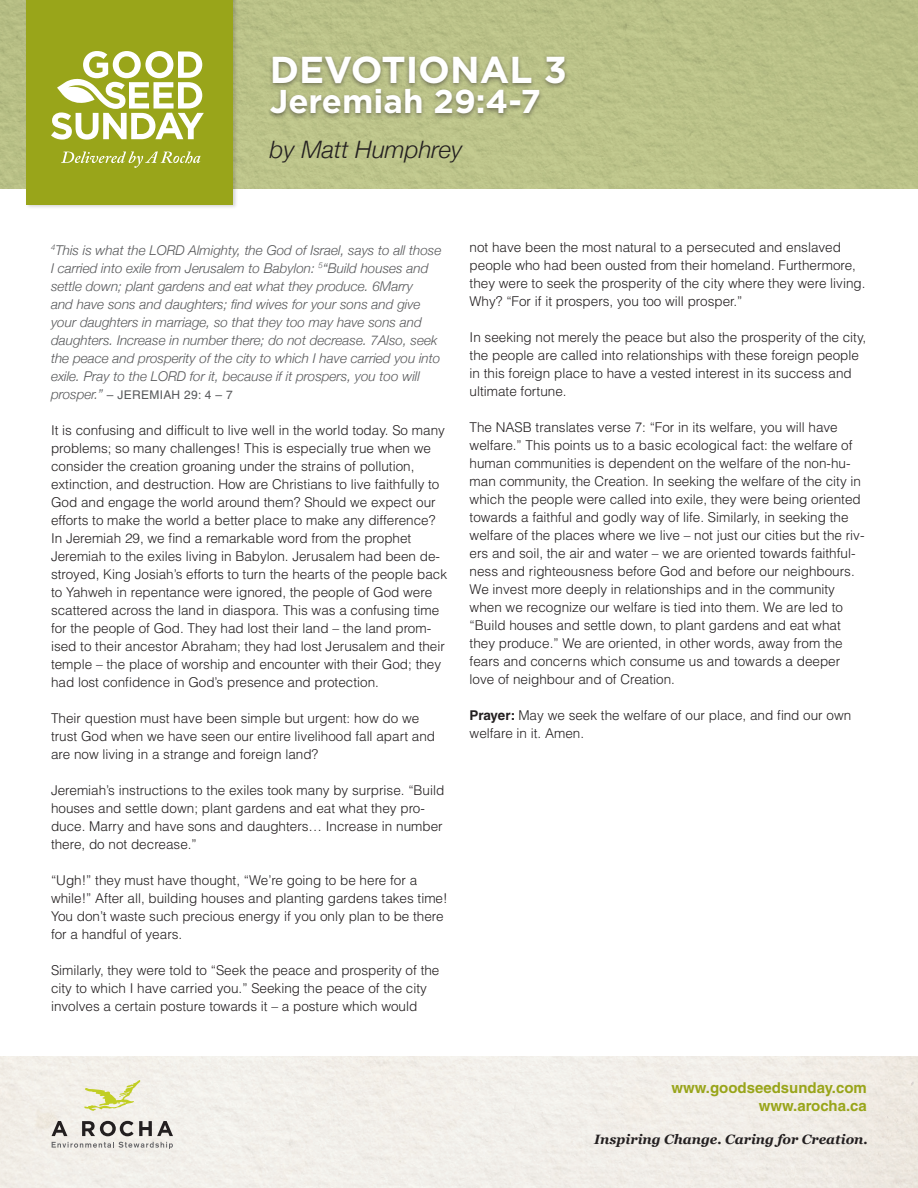
<style>
.page{position:relative;width:918px;height:1188px;background:#fff}
.page>*{position:absolute;margin:0;border:0;box-sizing:border-box;transform-origin:0 0}
.t1{font:700 37.5px "Gotham";color:#fff}
.t2{font:700 33px "Gotham";color:#fff}
.t3{font:italic 300 24px "Helvetica Neue";color:#231f20}
.t4{font:700 15px/18px "Helvetica LT Std";color:#99a51a;text-align:right}
.t5{font:300 13.5px/18px "Helvetica LT Std";color:#231f20}
.t6{font:italic 300 13.5px/18px "Helvetica Neue";color:#57585a}
.t7{font:italic 700 13.5px "Georgia";color:#231f20}
.t8{font:12px "Helvetica LT Std";letter-spacing:.025em;color:#57585a}
.s1{font-family:"Helvetica Neue";font-weight:300;font-style:italic;font-size:13.5px}
.s2{font-weight:700}
.s3{font-family:"Helvetica LT Std";font-style:normal;font-size:15px;color:#99a51a}
</style>
<div class="page">
<div style="left:25px;top:0;width:214px;height:210px;background:#231f20;opacity:.2"></div>
<div style="left:27px;top:0;width:206px;height:204px;background:#99a51a"></div>
<svg style="left:51px;top:51px;width:153px;height:89px"></svg>
<svg style="left:61px;top:151px;width:140px;height:17px"></svg>
<svg style="left:52px;top:1121px;width:15px;height:15px"></svg>
<svg style="left:82px;top:1121px;width:91px;height:15px"></svg>
<svg style="left:52px;top:1142px;width:121px;height:7px"></svg>
<svg style="left:84px;top:1080px;width:57px;height:31px;background:#e6e7ba"></svg>
<div style="left:266px;top:53px;width:303px;height:67px;background:#231f20;opacity:.5"></div>
<p class="t1" style="left:270px;top:48px;width:299px">DEVOTIONAL 3</p>
<p class="t2" style="left:270px;top:82px;width:273px">Jeremiah 29:4-7</p>
<p class="t3" style="left:270px;top:130px;width:194px">by Matt Humphrey</p>
<p class="t6" style="left:51px;top:241px;width:392px"><sup>4</sup>This is what the LORD Almighty, the God of Israel, says to all those I carried into exile from Jerusalem to Babylon: <sup>5</sup>“Build houses and settle down; plant gardens and eat what they produce. 6Marry<br>and have sons and daughters; find wives for your sons and give your daughters in marriage, so that they too may have sons and daughters. Increase in number there; do not decrease. 7Also, seek the peace and prosperity of the city to which I have carried you into exile. Pray to the LORD for it, because if it prospers, you too will</p>
<p class="t8" style="left:51px;top:388px;width:183px"><span class="s1">prosper.”</span> – JEREMIAH 29: 4 – 7</p>
<p class="t5" style="left:51px;top:421px;width:395px">It is confusing and difficult to live well in the world today. So many problems; so many challenges! This is especially true when we consider the creation groaning under the strains of pollution, extinction, and destruction. How are Christians to live faithfully to God and engage the world around them? Should we expect our efforts to make the world a better place to make any difference?</p>
<p class="t5" style="left:51px;top:529px;width:398px">In Jeremiah 29, we find a remarkable word from the prophet Jeremiah to the exiles living in Babylon. Jerusalem had been de&shy;stroyed, King Josiah’s efforts to turn the hearts of the people back to Yahweh in repentance were ignored, the people of God were scattered across the land in diaspora. This was a confusing time for the people of God. They had lost their land – the land prom&shy;ised to their ancestor Abraham; they had lost Jerusalem and their temple – the place of worship and encounter with their God; they had lost confidence in God’s presence and protection.</p>
<p class="t5" style="left:51px;top:709px;width:386px">Their question must have been simple but urgent: how do we trust God when we have seen our entire livelihood fall apart and are now living in a strange and foreign land?</p>
<p class="t5" style="left:51px;top:781px;width:395px">Jeremiah’s instructions to the exiles took many by surprise. “Build houses and settle down; plant gardens and eat what they pro&shy;duce. Marry and have sons and daughters… Increase in number there, do not decrease.”</p>
<p class="t5" style="left:51px;top:871px;width:398px">“Ugh!” they must have thought, “We’re going to be here for a while!” After all, building houses and planting gardens takes time!<br>You don’t waste such precious energy if you only plan to be there for a handful of years.</p>
<p class="t5" style="left:51px;top:961px;width:390px">Similarly, they were told to “Seek the peace and prosperity of the city to which I have carried you.” Seeking the peace of the city involves a certain posture towards it – a posture which would</p>
<p class="t5" style="left:470px;top:238px;width:397px">not have been the most natural to a persecuted and enslaved people who had been ousted from their homeland. Furthermore, they were to seek the prosperity of the city where they were living.<br>Why? “For if it prospers, you too will prosper.”</p>
<p class="t5" style="left:470px;top:328px;width:398px">In seeking not merely the peace but also the prosperity of the city, the people are called into relationships with these foreign people in this foreign place to have a vested interest in its success and ultimate fortune.</p>
<p class="t5" style="left:470px;top:418px;width:396px">The NASB translates verse 7: “For in its welfare, you will have welfare.” This points us to a basic ecological fact: the welfare of human communities is dependent on the welfare of the non-hu&shy;man community, the Creation. In seeking the welfare of the city in which the people were called into exile, they were being oriented towards a faithful and godly way of life. Similarly, in seeking the welfare of the places where we live – not just our cities but the riv&shy;ers and soil, the air and water – we are oriented towards faithful&shy;ness and righteousness before God and before our neighbours.</p>
<p class="t5" style="left:470px;top:580px;width:375px">We invest more deeply in relationships and in the community when we recognize our welfare is tied into them. We are led to “Build houses and settle down, to plant gardens and eat what they produce.” We are oriented, in other words, away from the fears and concerns which consume us and towards a deeper love of neighbour and of Creation.</p>
<p class="t5" style="left:470px;top:706px;width:383px"><span class="s2">Prayer:</span> May we seek the welfare of our place, and find our own welfare in it. Amen.</p>
<p class="t4" style="left:672px;top:1079px;width:197px">www.goodseedsunday.com www.arocha.ca</p>
<p class="t7" style="left:594px;top:1130px;width:282px">Inspiring Change. Caring for Creation.<span class="s3">1</span></p>
</div>
